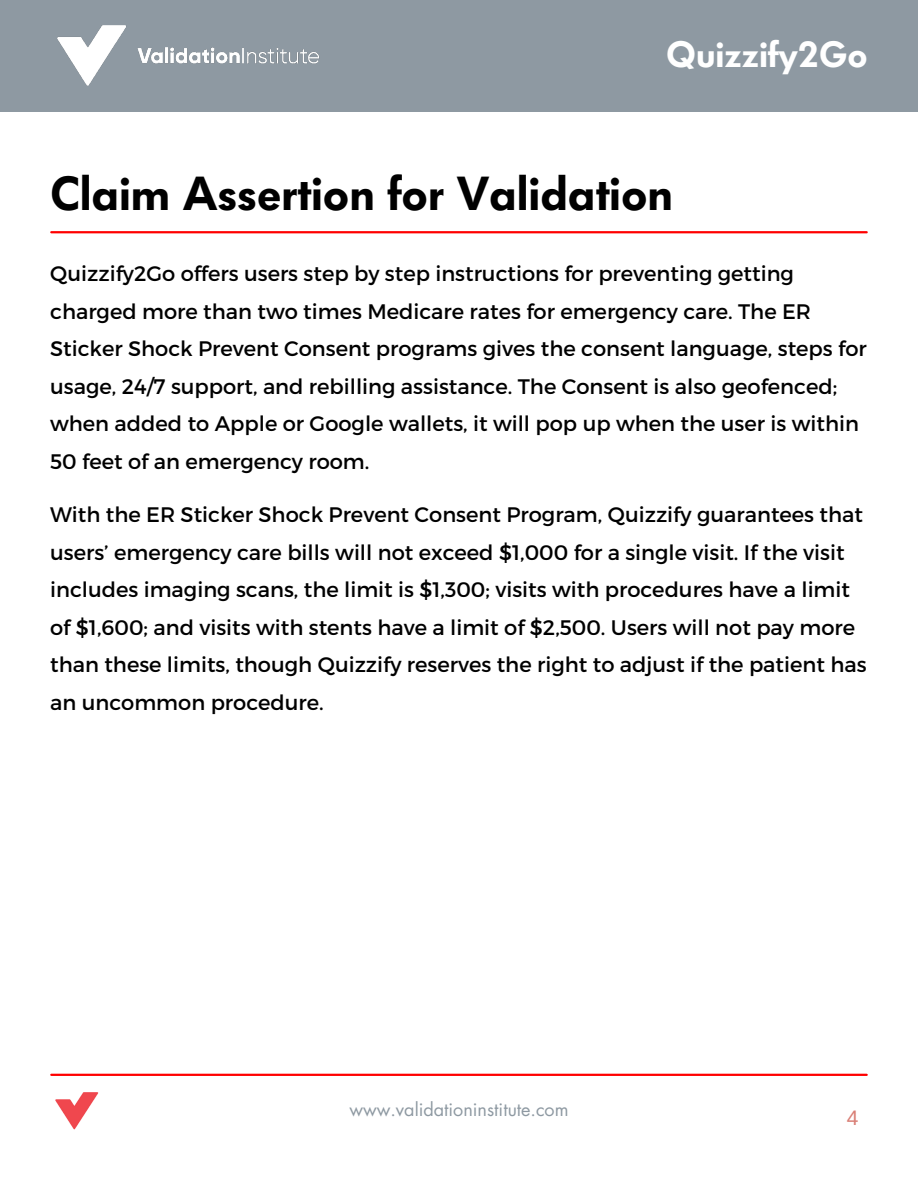
<style>
.page{position:relative;width:918px;height:1188px;background:#fff}
.page>*{position:absolute;margin:0;border:0;box-sizing:border-box;transform-origin:0 0}
.t1{font:600 47.25px "Futura BQ";color:#000}
.t2{font:600 36px "Futura BQ";color:#fff}
.t3{font:21px/37.5px "Montserrat";color:#000}
.t4{font:21px "Arimo";color:#d97f76}
.t5{font:18px "Futura LT";color:#8e99a2}
</style>
<div class="page">
<div style="left:0;top:0;width:918px;height:112px;background:#8e99a2"></div>
<img style="left:57px;top:25px;width:262px;height:61px">
<hr style="left:51px;top:1074px;width:816px;height:2px;background:#f00">
<img style="left:55px;top:1092px;width:44px;height:38px">
<hr style="left:51px;top:231px;width:816px;height:2px;background:#f00">
<h3 class="t2" style="left:666px;top:33px;width:203px">Quizzify2Go</h3>
<h3 class="t1" style="left:50px;top:166px;width:625px">Claim Assertion for Validation</h3>
<p class="t3" style="left:50px;top:254px;width:818px">Quizzify2Go offers users step by step instructions for preventing getting charged more than two times Medicare rates for emergency care. The ER Sticker Shock Prevent Consent programs gives the consent language, steps for usage, 24/7 support, and rebilling assistance. The Consent is also geofenced; when added to Apple or Google wallets, it will pop up when the user is within 50 feet of an emergency room.</p>
<h2 class="t3" style="left:50px;top:495px;width:818px">With the ER Sticker Shock Prevent Consent Program, Quizzify guarantees that users’ emergency care bills will not exceed $1,000 for a single visit. If the visit includes imaging scans, the limit is $1,300; visits with procedures have a limit of $1,600; and visits with stents have a limit of $2,500. Users will not pay more than these limits, though Quizzify reserves the right to adjust if the patient has an uncommon procedure.</h2>
<h1 class="t5" style="left:349px;top:1098px;width:221px">www.validationinstitute.com</h1>
<p class="t4" style="left:847px;top:1106px;width:13px">4</p>
</div>
